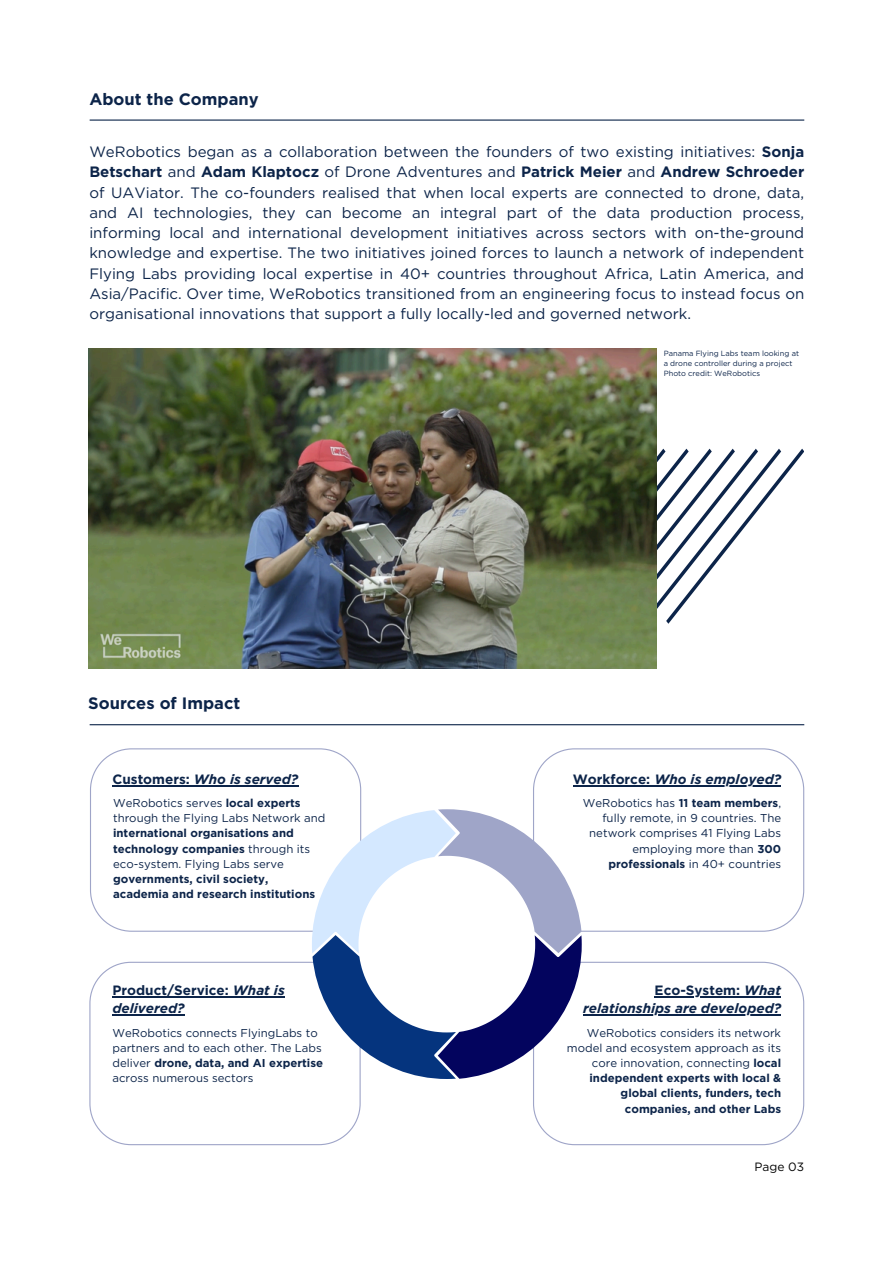
<style>
.page{position:relative;width:894px;height:1264px;background:#fff}
.page>*{position:absolute;margin:0;border:0;box-sizing:border-box;transform-origin:0 0}
.t1{font:700 16.5px "Gotham";color:#0c2449}
.t2{font:15px/20.2px "Gotham";color:#0c2449;text-align:justify}
.t3{font:italic 700 13.5px "Gotham";color:#0c2449}
.t4{font:700 13.5px/18px "Gotham";color:#0c2449}
.t5{font:12px "Gotham";color:#000}
.t6{font:11.4px/15.1px "Gotham";color:#0c2449;text-align:right}
.t7{font:700 11.4px/15.1px "Gotham";color:#0c2449}
.t8{font:7.5px/10.1px "Gotham";color:#0c2449}
.s1{font-weight:700}
.s2{font-style:normal}
.s3{font-weight:400}
.s4{font-style:italic}
</style>
<div class="page">
<hr style="left:90px;top:119px;width:714px;height:2px;background:#0c2449">
<svg style="left:656px;top:448px;width:147px;height:175px"></svg>
<img style="left:88px;top:349px;width:568px;height:319px">
<svg style="left:90px;top:748px;width:271px;height:183px"></svg>
<svg style="left:89px;top:961px;width:271px;height:184px"></svg>
<svg style="left:533px;top:961px;width:271px;height:184px"></svg>
<hr style="left:654px;top:996px;width:90px;height:1px;background:#0c2449">
<hr style="left:744px;top:996px;width:37px;height:1px;background:#0c2449">
<hr style="left:583px;top:1014px;width:198px;height:1px;background:#0c2449">
<hr style="left:112px;top:996px;width:121px;height:1px;background:#0c2449">
<hr style="left:233px;top:996px;width:52px;height:1px;background:#0c2449">
<hr style="left:112px;top:1014px;width:72px;height:1px;background:#0c2449">
<svg style="left:533px;top:748px;width:271px;height:183px"></svg>
<svg style="left:312px;top:809px;width:269px;height:269px"></svg>
<hr style="left:112px;top:785px;width:82px;height:1px;background:#0c2449">
<hr style="left:194px;top:785px;width:104px;height:1px;background:#0c2449">
<hr style="left:572px;top:785px;width:82px;height:1px;background:#0c2449">
<hr style="left:654px;top:785px;width:127px;height:1px;background:#0c2449">
<hr style="left:90px;top:724px;width:714px;height:1px;background:#0c2449">
<h1 class="t1" style="left:89px;top:89px;width:171px">About the Company</h1>
<p class="t2" style="left:89px;top:142px;width:716px">WeRobotics began as a collaboration between the founders of two existing initiatives: <span class="s1">Sonja Betschart</span> and <span class="s1">Adam Klaptocz</span> of Drone Adventures and <span class="s1">Patrick Meier</span> and <span class="s1">Andrew Schroeder </span>of UAViator. The co-founders realised that when local experts are connected to drone, data, and AI technologies, they can become an integral part of the data production process, informing local and international development initiatives across sectors with on-the-ground knowledge and expertise. The two initiatives joined forces to launch a network of independent Flying Labs providing local expertise in 40+ countries throughout Africa, Latin America, and Asia/Pacific. Over time, WeRobotics transitioned from an engineering focus to instead focus on organisational innovations that support a fully locally-led and governed network.</p>
<p class="t8" style="left:663px;top:348px;width:137px">Panama Flying Labs team looking at a drone controller during a project</p>
<p class="t8" style="left:663px;top:368px;width:98px">Photo credit: WeRobotics</p>
<p class="t1" style="left:88px;top:693px;width:153px">Sources of Impact</p>
<h4 class="t3" style="left:112px;top:770px;width:187px"><span class="s2">Customers:</span> Who is served?</h4>
<h3 class="t3" style="left:572px;top:770px;width:210px"><span class="s2">Workforce:</span> Who is employed?</h3>
<h3 class="t7" style="left:113px;top:795px;width:214px"><span class="s3">WeRobotics serves</span> local experts <span class="s3">through the Flying Labs Network and </span>international organisations and technology companies <span class="s3">through its eco-system. Flying Labs serve </span>governments, civil society, academia and research institutions</h3>
<h4 class="t4" style="left:112px;top:981px;width:174px">Product/Service: <span class="s4">What is delivered?</span></h4>
<p class="t6" style="left:112px;top:1024px;width:212px;text-align:left">WeRobotics connects FlyingLabs to partners and to each other. The Labs deliver <span class="s1">drone, data, and AI expertise </span>across numerous sectors</p>
<h3 class="t6" style="left:582px;top:795px;width:200px">WeRobotics has <span class="s1">11 team members</span>, fully remote, in 9 countries. The network comprises 41 Flying Labs employing more than <span class="s1">300 professionals</span> in 40+ countries</h3>
<h3 class="t4" style="left:654px;top:981px;width:128px">Eco-System: <span class="s4">What</span></h3>
<h4 class="t3" style="left:583px;top:1000px;width:199px">relationships are developed?</h4>
<h4 class="t6" style="left:566px;top:1024px;width:216px">WeRobotics considers its network model and ecosystem approach as its core innovation, connecting <span class="s1">local independent experts with local &amp; global clients, funders, tech companies, and other Labs</span></h4>
<p class="t5" style="left:754px;top:1159px;width:51px">Page 03</p>
</div>
